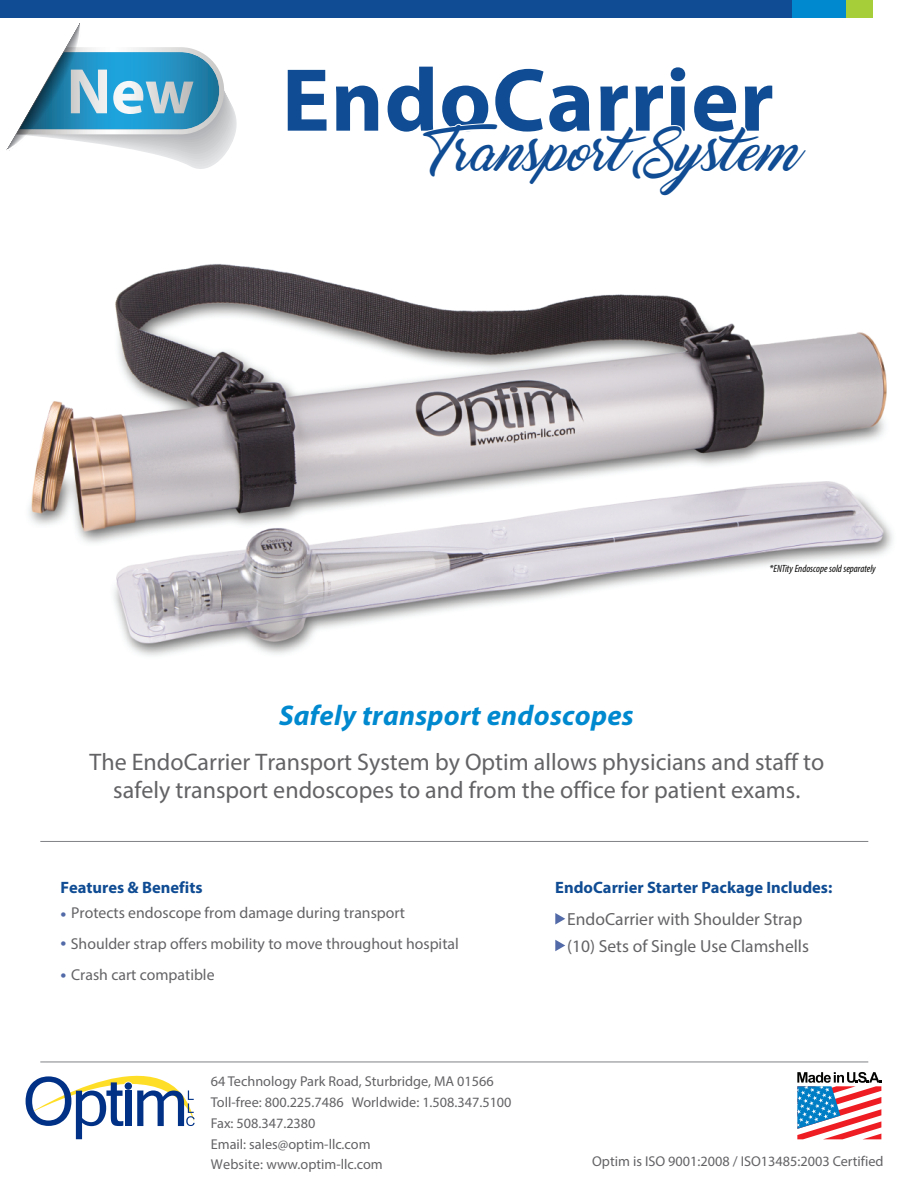
<style>
.page{position:relative;width:918px;height:1188px;background:#fff}
.page>*{position:absolute;margin:0;border:0;box-sizing:border-box;transform-origin:0 0}
.t1{font:700 90.15px "Myriad Pro";letter-spacing:.01em;color:#0f4c93}
.t2{font:44.25px "Marguerite";color:#0f4c93}
.t3{font:italic 700 28.5px "Myriad Pro";letter-spacing:.01em;color:#0089cf}
.t4{font:24px/28.8px "Myriad Pro";color:#636366;text-align:center}
.t5{font:21px "Myriad Pro";color:#526aa7}
.t6{font:17.55px/27px "Myriad Pro";color:#636366}
.t7{font:700 16.5px "Myriad Pro";color:#0f4c93}
.t8{font:15.75px "Myriad Pro";color:#636366}
.t9{font:14.25px/21px "Myriad Pro";color:#636366}
.t10{font:italic condensed 10.5px "Myriad Pro";color:#040503}
.s1{font-size:21px;color:#526aa7}
</style>
<div class="page">
<img style="left:29px;top:264px;width:864px;height:392px">
<div style="left:0;top:0;width:792px;height:18px;background:#0f4c93"></div>
<div style="left:792px;top:0;width:54px;height:18px;background:#0089cf"></div>
<div style="left:846px;top:0;width:27px;height:18px;background:#a6ce39"></div>
<svg style="left:797px;top:1072px;width:85px;height:67px"></svg>
<hr style="left:40px;top:1062px;width:828px;height:1px;background:#808285">
<hr style="left:40px;top:841px;width:828px;height:1px;background:#808285">
<svg style="left:7px;top:23px;width:230px;height:146px"></svg>
<svg style="left:555px;top:913px;width:10px;height:12px"></svg>
<svg style="left:555px;top:940px;width:10px;height:11px"></svg>
<svg style="left:26px;top:1061px;width:169px;height:78px"></svg>
<h1 class="t1" style="left:282px;top:42px;width:494px">EndoCarrier</h1>
<h2 class="t2" style="left:432px;top:130px;width:367px">TransportSystem</h2>
<h3 class="t3" style="left:279px;top:696px;width:356px">Safely transport endoscopes</h3>
<p class="t10" style="left:770px;top:562px;width:108px">*ENTity Endoscope sold separately</p>
<h3 class="t4" style="left:89px;top:747px;width:736px">The EndoCarrier Transport System by Optim allows physicians and staff to safely transport endoscopes to and from the office for patient exams.</h3>
<p class="t7" style="left:60px;top:877px;width:144px">Features &amp; Benefits</p>
<p class="t8" style="left:60px;top:903px;width:346px"><span class="s1">•</span> Protects endoscope from damage during transport</p>
<h3 class="t5" style="left:60px;top:929px;width:7px">•</h3>
<p class="t8" style="left:60px;top:965px;width:156px"><span class="s1">•</span> Crash cart compatible</p>
<p class="t8" style="left:71px;top:934px;width:390px">Shoulder strap offers mobility to move throughout hospital</p>
<p class="t9" style="left:211px;top:1071px;width:302px">64 Technology Park Road, Sturbridge, MA 01566<br>Toll-free: 800.225.7486 Worldwide: 1.508.347.5100<br>Fax: 508.347.2380</p>
<p class="t9" style="left:211px;top:1153px;width:173px">Website: www.optim-llc.com</p>
<p class="t9" style="left:211px;top:1134px;width:161px">Email: sales@optim-llc.com</p>
<p class="t7" style="left:555px;top:877px;width:279px">EndoCarrier Starter Package Includes:</p>
<p class="t6" style="left:567px;top:905px;width:243px">EndoCarrier with Shoulder Strap (10) Sets of Single Use Clamshells</p>
<p class="t9" style="left:592px;top:1150px;width:293px">Optim is ISO 9001:2008 / ISO13485:2003 Certified</p>
</div>
